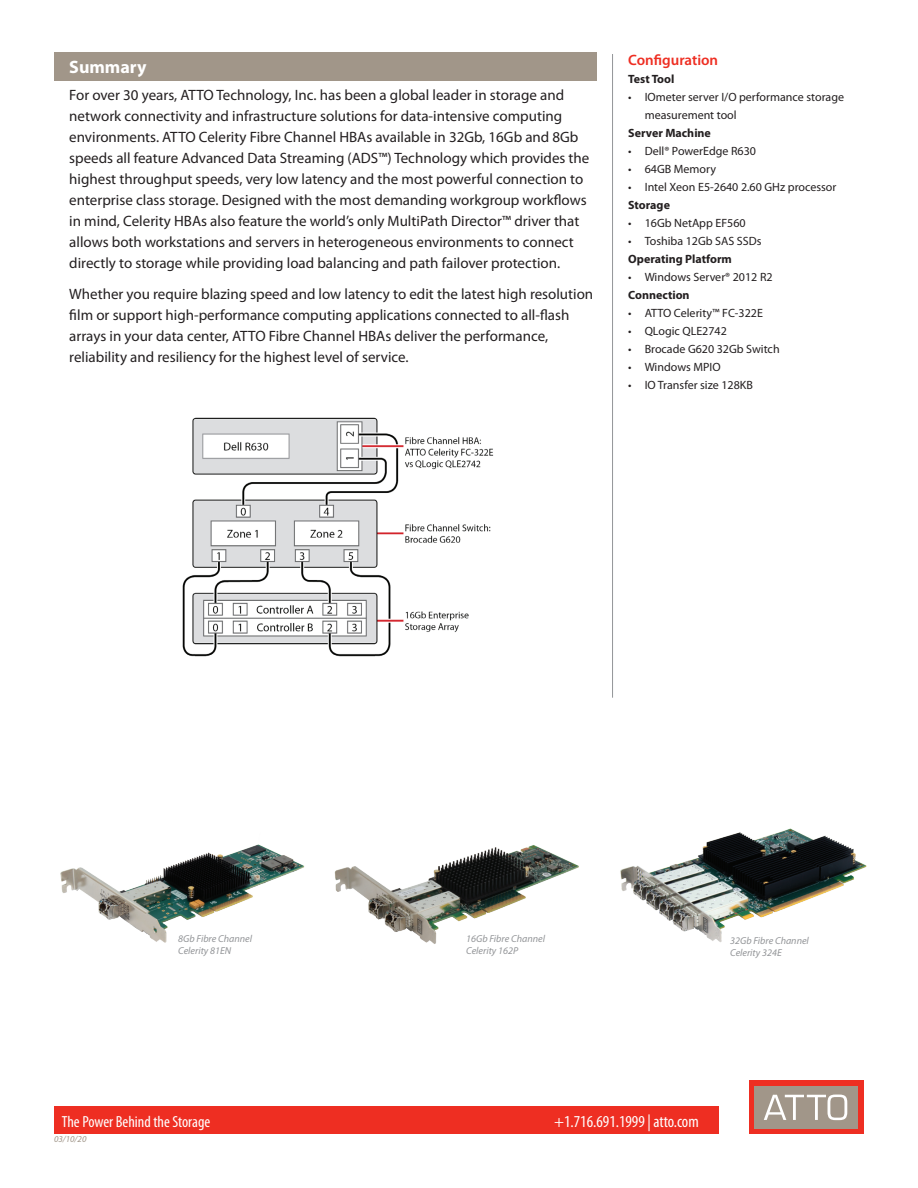
<style>
.page{position:relative;width:918px;height:1188px;background:#fff}
.page>*{position:absolute;margin:0;border:0;box-sizing:border-box;transform-origin:0 0}
.t1{font:700 18px "Myriad Pro";color:#fff}
.t2{font:condensed 16.8px "Myriad Pro";color:#fff}
.t3{font:condensed 16.05px "Myriad Pro";color:#fff}
.t4{font:15px/21px "Myriad Pro";color:#231f20}
.t5{font:600 15px "Myriad Pro";color:#ee2e22}
.t6{font:12px/18px "Myriad Pro";color:#231f20}
.t7{font:700 12px "Myriad Pro";color:#231f20}
.t8{font:italic 10.05px/12.1px "Myriad Pro";color:#939598}
.t9{font:italic 9px "Myriad Pro";color:#a19689}
</style>
<div class="page">
<div style="left:749px;top:1081px;width:115px;height:53px;background:#ee2e22"></div>
<div style="left:754px;top:1086px;width:104px;height:42px;background:#a19689"></div>
<svg style="left:764px;top:1095px;width:83px;height:25px"></svg>
<div style="left:54px;top:1107px;width:664px;height:27px;background:#ee2e22"></div>
<img style="left:182px;top:417px;width:312px;height:240px">
<img style="left:620px;top:828px;width:247px;height:114px">
<img style="left:60px;top:844px;width:244px;height:99px">
<img style="left:304px;top:845px;width:275px;height:99px">
<hr style="left:612px;top:54px;width:1px;height:644px;background:#939598">
<div style="left:54px;top:52px;width:543px;height:29px;background:#a19689"></div>
<p class="t1" style="left:69px;top:55px;width:79px">Summary</p>
<p class="t4" style="left:69px;top:84px;width:522px">For over 30 years, ATTO Technology, Inc. has been a global leader in storage and network connectivity and infrastructure solutions for data-intensive computing environments. ATTO Celerity Fibre Channel HBAs available in 32Gb, 16Gb and 8Gb speeds all feature Advanced Data Streaming (ADS™) Technology which provides the highest throughput speeds, very low latency and the most powerful connection to enterprise class storage. Designed with the most demanding workgroup workflows in mind, Celerity HBAs also feature the world’s only MultiPath Director™ driver that allows both workstations and servers in heterogeneous environments to connect directly to storage while providing load balancing and path failover protection.</p>
<p class="t4" style="left:69px;top:284px;width:525px">Whether you require blazing speed and low latency to edit the latest high resolution film or support high-performance computing applications connected to all-flash arrays in your data center, ATTO Fibre Channel HBAs deliver the performance, reliability and resiliency for the highest level of service.</p>
<p class="t5" style="left:628px;top:51px;width:92px">Configuration</p>
<p class="t7" style="left:628px;top:71px;width:48px">Test Tool</p>
<p class="t6" style="left:645px;top:88px;width:201px;text-indent:-16px">• IOmeter server I/O performance storage measurement tool</p>
<p class="t7" style="left:628px;top:125px;width:84px">Server Machine</p>
<p class="t6" style="left:628px;top:142px;width:129px">• Dell® PowerEdge R630</p>
<p class="t6" style="left:628px;top:160px;width:89px">• 64GB Memory</p>
<p class="t6" style="left:628px;top:178px;width:210px">• Intel Xeon E5-2640 2.60 GHz processor</p>
<p class="t7" style="left:628px;top:197px;width:43px">Storage</p>
<p class="t6" style="left:628px;top:214px;width:119px">• 16Gb NetApp EF560</p>
<p class="t6" style="left:628px;top:232px;width:135px">• Toshiba 12Gb SAS SSDs</p>
<p class="t7" style="left:628px;top:251px;width:105px">Operating Platform</p>
<p class="t6" style="left:628px;top:268px;width:146px">• Windows Server® 2012 R2</p>
<p class="t7" style="left:628px;top:287px;width:63px">Connection</p>
<p class="t6" style="left:628px;top:304px;width:136px">• ATTO Celerity™ FC-322E</p>
<p class="t6" style="left:628px;top:322px;width:100px">• QLogic QLE2742</p>
<p class="t6" style="left:628px;top:340px;width:153px">• Brocade G620 32Gb Switch</p>
<p class="t6" style="left:628px;top:358px;width:94px">• Windows MPIO</p>
<p class="t6" style="left:628px;top:376px;width:126px">• IO Transfer size 128KB</p>
<p class="t8" style="left:178px;top:933px;width:75px">8Gb Fibre Channel<br>Celerity 81EN</p>
<p class="t8" style="left:466px;top:932px;width:80px">16Gb Fibre Channel<br>Celerity 162P</p>
<p class="t8" style="left:730px;top:934px;width:80px">32Gb Fibre Channel<br>Celerity 324E</p>
<p class="t3" style="left:62px;top:1112px;width:150px">The Power Behind the Storage</p>
<p class="t2" style="left:554px;top:1111px;width:146px">+1.716.691.1999 | atto.com</p>
<p class="t9" style="left:54px;top:1133px;width:34px">03/10/20</p>
</div>
